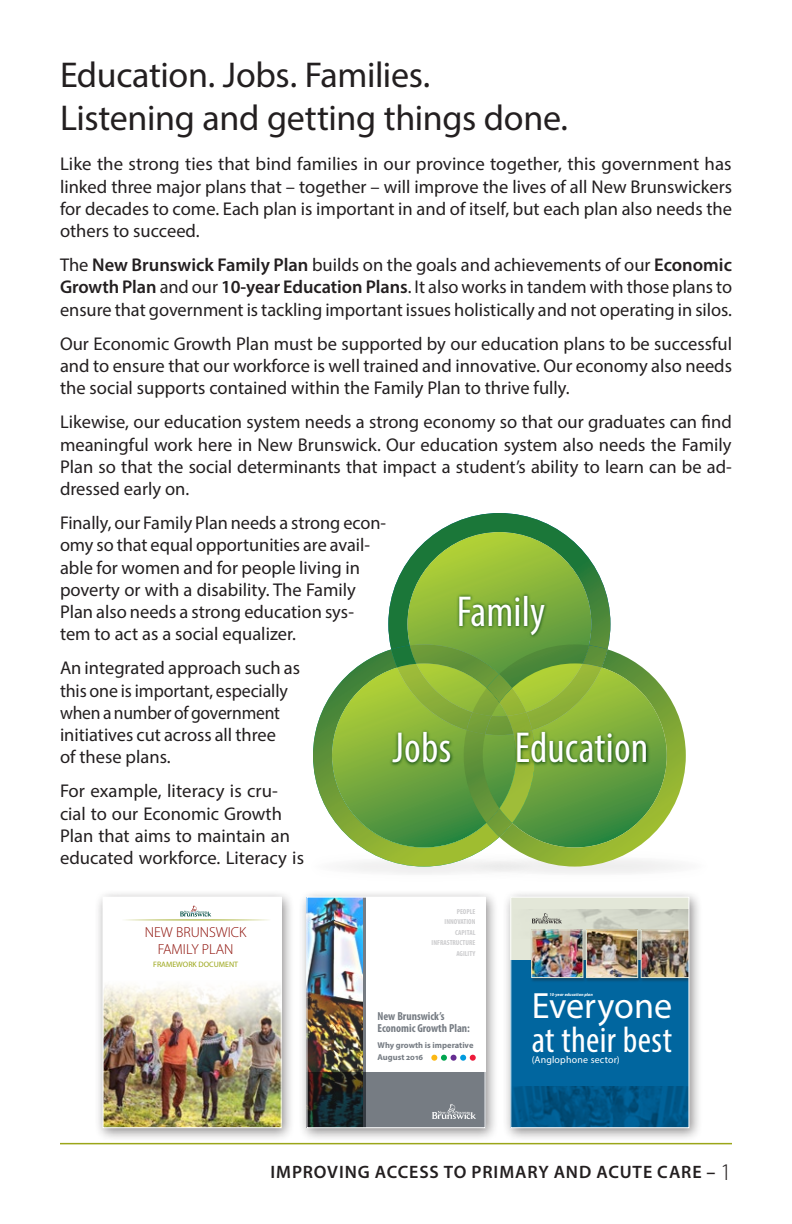
<style>
.page{position:relative;width:792px;height:1224px;background:#fff}
.page>*{position:absolute;margin:0;border:0;box-sizing:border-box;transform-origin:0 0}
.t1{font:condensed 43.6px "Myriad Pro";letter-spacing:.005em;color:#fff}
.t2{font:condensed 36.6px "Myriad Pro";letter-spacing:.01em;color:#fff}
.t3{font:36.6px "Myriad Pro";letter-spacing:.005em;color:#fff}
.Heading_1{font:36px/43.2px "Myriad Pro";letter-spacing:-.01em;color:#231f20}
.text{font:18.4px/22.2px "Myriad Pro";color:#231f20;text-align:justify}
.t4{font:600 18px "Myriad Pro";letter-spacing:.05em;color:#231f20}
.t5{font:300 14.6px/17.4px "Myriad Pro";color:#8b0a02;text-align:center}
.t6{font:700 condensed 11.6px/12px "Myriad Pro";color:#767c83}
.t7{font:9.8px "Myriad Pro";letter-spacing:.02em;color:#fff}
.t8{font:700 8.4px/12.2px "Myriad Pro";color:#767c83}
.t9{font:7.8px "Myriad Pro";color:#9ba619}
.t10{font:700 condensed 7.2px/10.4px "Myriad Pro";color:#ccccce;text-align:right}
.t11{font:italic 700 4.4px "Myriad Pro";color:#fff}
.s1{font-weight:600}
.s2{font-weight:300;font-size:24px}
</style>
<div class="page">
<div style="left:311px;top:858px;width:221px;height:17px;background:#f2f2f2;border-radius:50%"></div>
<div style="left:462px;top:844px;width:257px;height:44px;background:#fff"></div>
<div style="left:473px;top:857px;width:234px;height:18px;background:#f2f2f2;border-radius:50%"></div>
<svg style="left:388px;top:513px;width:222px;height:131px"></svg>
<svg style="left:535px;top:644px;width:151px;height:223px"></svg>
<svg style="left:313px;top:644px;width:222px;height:223px;background:#87b257"></svg>
<img style="left:452px;top:584px;width:99px;height:57px">
<img style="left:388px;top:721px;width:69px;height:57px">
<img style="left:510px;top:721px;width:144px;height:57px">
<div style="left:95px;top:889px;width:200px;height:252px;background:#231f20;opacity:.5"></div>
<div style="left:103px;top:897px;width:178px;height:231px;background:#fff"></div>
<img style="left:105px;top:985px;width:175px;height:141px">
<svg style="left:180px;top:906px;width:31px;height:11px"></svg>
<hr style="left:121px;top:919px;width:149px;height:1px;background:#9ba619">
<div style="left:103px;top:897px;width:179px;height:231px;border:1px solid #fff"></div>
<div style="left:298px;top:889px;width:201px;height:252px;background:#231f20;opacity:.5"></div>
<div style="left:307px;top:897px;width:178px;height:231px;background:#fff"></div>
<img style="left:309px;top:899px;width:54px;height:173px">
<hr style="left:363px;top:897px;width:3px;height:231px;background:#767c83">
<svg style="left:309px;top:1072px;width:174px;height:54px;background:#575d61"></svg>
<svg style="left:431px;top:1055px;width:45px;height:6px"></svg>
<svg style="left:432px;top:1104px;width:44px;height:15px"></svg>
<div style="left:307px;top:897px;width:178px;height:231px;border:1px solid #fff"></div>
<div style="left:502px;top:889px;width:201px;height:252px;background:#231f20;opacity:.5"></div>
<div style="left:511px;top:897px;width:178px;height:63px;background:#e3e7d8"></div>
<div style="left:511px;top:960px;width:178px;height:168px;background:#01669f"></div>
<img style="left:531px;top:909px;width:156px;height:20px">
<svg style="left:532px;top:913px;width:30px;height:10px"></svg>
<div style="left:530px;top:929px;width:57px;height:53px;background:#231f20;opacity:.4"></div>
<img style="left:533px;top:932px;width:48px;height:44px">
<div style="left:531px;top:930px;width:52px;height:48px;border:1px solid #e3e7d8"></div>
<div style="left:585px;top:929px;width:57px;height:53px;background:#231f20;opacity:.4"></div>
<img style="left:588px;top:932px;width:48px;height:44px">
<div style="left:586px;top:930px;width:52px;height:48px;border:1px solid #e3e7d8"></div>
<div style="left:639px;top:929px;width:50px;height:53px;background:#231f20;opacity:.4"></div>
<img style="left:641px;top:930px;width:46px;height:48px">
<img style="left:512px;top:1087px;width:175px;height:39px">
<div style="left:510px;top:897px;width:179px;height:231px;border:1px solid #fff"></div>
<hr style="left:60px;top:1143px;width:672px;height:1px;background:#9ba619">
<h1 class="Heading_1" style="left:60px;top:53px;width:510px">Education. Jobs. Families.<br>Listening and getting things done.</h1>
<p class="text" style="left:60px;top:153px;width:674px">Like the strong ties that bind families in our province together, this government has linked three major plans that – together – will improve the lives of all New Brunswickers for decades to come. Each plan is important in and of itself, but each plan also needs the others to succeed.</p>
<p class="text" style="left:60px;top:254px;width:674px">The <span class="s1">New Brunswick Family Plan</span> builds on the goals and achievements of our <span class="s1">Economic Growth Plan</span> and our <span class="s1">10-year Education Plans</span>. It also works in tandem with those plans to ensure that government is tackling important issues holistically and not operating in silos.</p>
<p class="text" style="left:60px;top:332px;width:674px">Our Economic Growth Plan must be supported by our education plans to be successful and to ensure that our workforce is well trained and innovative. Our economy also needs the social supports contained within the Family Plan to thrive fully.</p>
<p class="text" style="left:60px;top:411px;width:674px">Likewise, our education system needs a strong economy so that our graduates can find meaningful work here in New Brunswick. Our education system also needs the Family Plan so that the social determinants that impact a student’s ability to learn can be ad&shy;dressed early on.</p>
<p class="text" style="left:60px;top:512px;width:328px;text-align:left">Finally, our Family Plan needs a strong econ&shy;omy so that equal opportunities are avail&shy;able for women and for people living in poverty or with a disability. The Family Plan also needs a strong education sys&shy;tem to act as a social equalizer.</p>
<p class="text" style="left:60px;top:657px;width:242px;text-align:left">An integrated approach such as this one is important, especially when a number of government initiatives cut across all three<br>of these plans.</p>
<p class="text" style="left:60px;top:780px;width:246px;text-align:left">For example, literacy is cru&shy;cial to our Economic Growth<br>Plan that aims to maintain an educated workforce. Literacy is</p>
<h1 class="t1" style="left:457px;top:585px;width:90px">Family</h1>
<h1 class="t1" style="left:392px;top:721px;width:60px">Jobs</h1>
<h1 class="t1" style="left:515px;top:721px;width:135px">Education</h1>
<p class="t5" style="left:145px;top:923px;width:103px">NEW BRUNSWICK<br>FAMILY PLAN</p>
<p class="t9" style="left:153px;top:960px;width:86px">FRAMEWORK DOCUMENT</p>
<p class="t10" style="left:432px;top:906px;width:45px">PEOPLE<br>INNOVATION<br>CAPITAL<br>INFRASTRUCTURE<br>AGILITY</p>
<p class="t6" style="left:378px;top:1010px;width:94px">New Brunswick’s<br>Economic Growth Plan:</p>
<p class="t8" style="left:378px;top:1039px;width:97px">Why growth is imperative<br>August 2016</p>
<p class="t11" style="left:550px;top:991px;width:45px">10-year education plan</p>
<h2 class="t3" style="left:532px;top:983px;width:142px">Everyone</h2>
<h2 class="t2" style="left:532px;top:1017px;width:142px">at their best</h2>
<p class="t7" style="left:532px;top:1054px;width:89px">(Anglophone sector)</p>
<p class="t4" style="left:270px;top:1161px;width:463px">IMPROVING ACCESS TO PRIMARY AND ACUTE CARE – <span class="s2">1</span></p>
</div>
